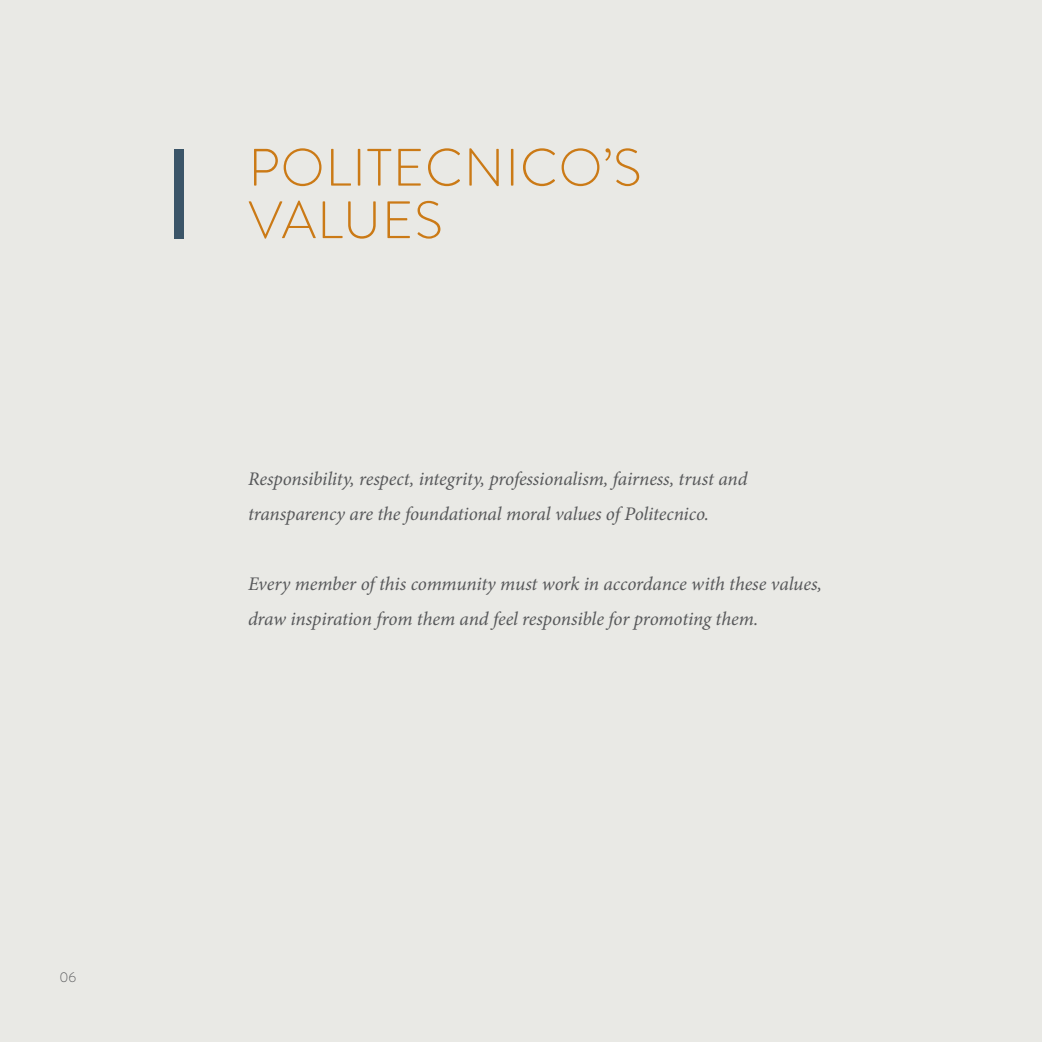
<style>
.page{position:relative;width:1042px;height:1042px;background:#e9e9e5}
.page>*{position:absolute;margin:0;border:0;box-sizing:border-box;transform-origin:0 0}
.t1{font:300 52.5px/52.5px "Brandon Grotesque";letter-spacing:.02em;color:#cb7a16}
.t2{font:italic 19.25px/35px "Minion Pro";letter-spacing:-.01em;color:#57585a}
.t3{font:300 14px "Brandon Grotesque";color:#57585a}
</style>
<div class="page">
<div style="left:174px;top:149px;width:10px;height:89px;background:#3b5568"></div>
<p class="t3" style="left:60px;top:968px;width:18px">06</p>
<h1 class="t1" style="left:248px;top:141px;width:395px">POLITECNICO’S<br>VALUES</h1>
<p class="t2" style="left:248px;top:462px;width:501px">Responsibility, respect, integrity, professionalism, fairness, trust and transparency are the foundational moral values of Politecnico.</p>
<p class="t2" style="left:248px;top:567px;width:575px">Every member of this community must work in accordance with these values, draw inspiration from them and feel responsible for promoting them.</p>
</div>
